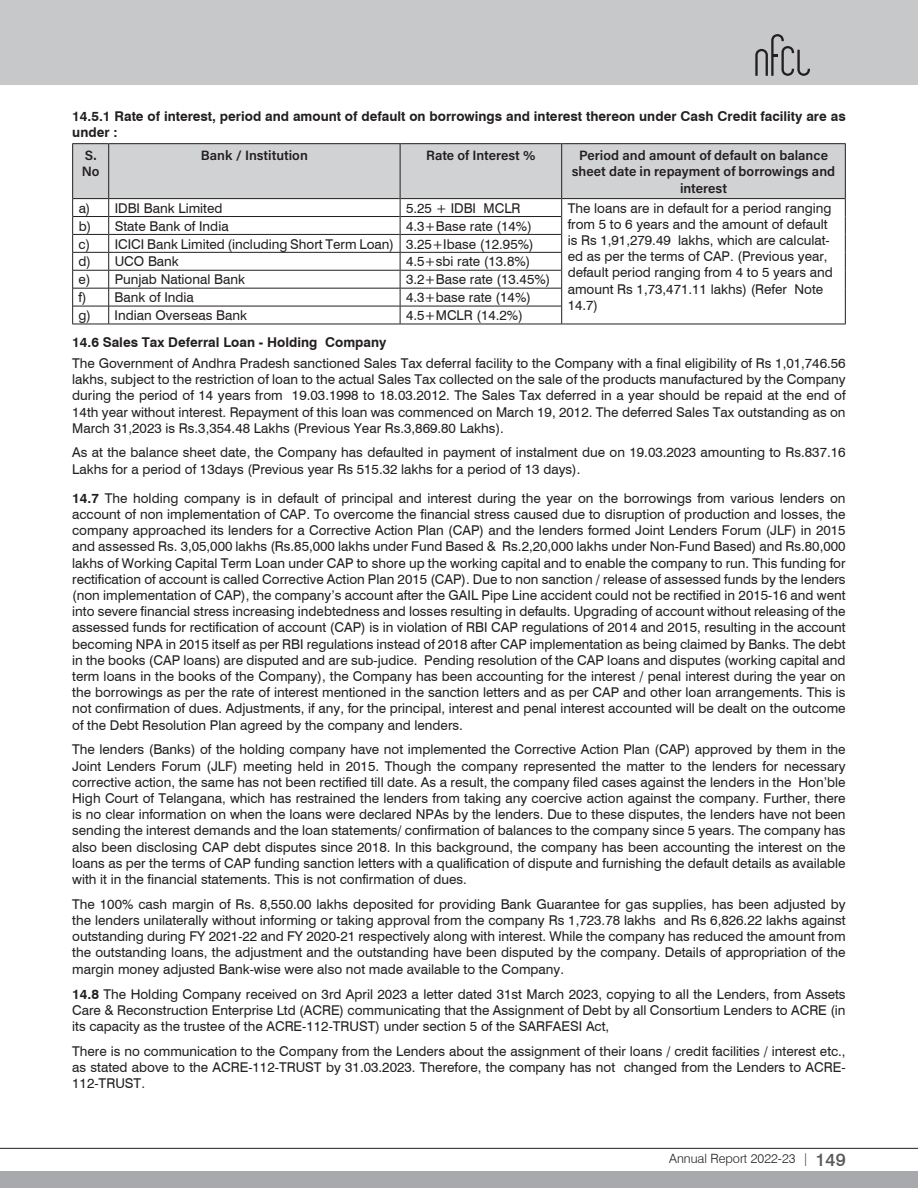
<style>
.page{position:relative;width:918px;height:1188px;background:#fff}
.page>*{position:absolute;margin:0;border:0;box-sizing:border-box;transform-origin:0 0}
.t1{font:13.5px/16.2px "Swiss 721 Cyrillic BT";color:#231f20;text-align:justify}
.t2{font:700 13.5px/16.5px "Swiss 721 Cyrillic BT";color:#231f20}
.t3{font:13.5px/16.5px "Acumin Variable Concept";color:#231f20}
.t4{font:300 12.75px "Swiss 721 BT";color:#231f20}
.s1{font-weight:700}
.s2{font-weight:500;font-size:18px;color:#57585a}
</style>
<div class="page">
<div style="left:0;top:0;width:918px;height:85px;background:#c7c8ca"></div>
<div style="left:0;top:1171px;width:918px;height:17px;background:#a8a9ad"></div>
<hr style="left:0;top:1148px;width:918px;height:1px;background:#231f20">
<svg style="left:755px;top:34px;width:55px;height:42px"></svg>
<hr style="left:72px;top:143px;width:37px;height:1px;background:#231f20">
<hr style="left:109px;top:143px;width:291px;height:1px;background:#231f20">
<hr style="left:400px;top:143px;width:162px;height:1px;background:#231f20">
<hr style="left:562px;top:143px;width:284px;height:1px;background:#231f20">
<hr style="left:562px;top:324px;width:284px;height:1px;background:#231f20">
<hr style="left:72px;top:324px;width:37px;height:1px;background:#231f20">
<hr style="left:109px;top:324px;width:291px;height:1px;background:#231f20">
<hr style="left:400px;top:324px;width:162px;height:1px;background:#231f20">
<svg style="left:72px;top:144px;width:774px;height:180px"></svg>
<p class="t2" style="left:72px;top:108px;width:775px">14.5.1 Rate of interest, period and amount of default on borrowings and interest thereon under Cash Credit facility are as under :</p>
<p class="t3" style="left:82px;top:146px;width:19px">S.<br>No</p>
<p class="t3" style="left:201px;top:146px;width:108px">Bank / Institution</p>
<p class="t3" style="left:426px;top:146px;width:111px">Rate of Interest %</p>
<p class="t3" style="left:572px;top:146px;width:265px;text-align:center">Period and amount of default on balance sheet date in repayment of borrowings and interest</p>
<p class="t1" style="left:79px;top:200px;width:145px">a) IDBI Bank Limited</p>
<p class="t1" style="left:406px;top:200px;width:116px">5.25 + IDBI MCLR</p>
<p class="t1" style="left:568px;top:200px;width:267px;text-align:left">The loans are in default for a period ranging from 5 to 6 years and the amount of default is Rs 1,91,279.49 lakhs, which are calculat&shy;ed as per the terms of CAP. (Previous year, default period ranging from 4 to 5 years and amount Rs 1,73,471.11 lakhs) (Refer Note 14.7)</p>
<p class="t1" style="left:79px;top:218px;width:151px">b) State Bank of India</p>
<p class="t1" style="left:79px;top:217px;width:457px;line-height:17.9px;text-align:left;text-indent:327px">4.3+Base rate (14%) c) ICICI Bank Limited (including Short Term Loan) 3.25+Ibase (12.95%) d) UCO Bank</p>
<p class="t1" style="left:406px;top:253px;width:126px">4.5+sbi rate (13.8%)</p>
<p class="t1" style="left:79px;top:271px;width:168px">e) Punjab National Bank</p>
<p class="t1" style="left:406px;top:271px;width:146px">3.2+Base rate (13.45%)</p>
<p class="t1" style="left:79px;top:289px;width:117px">f) Bank of India</p>
<p class="t1" style="left:406px;top:289px;width:126px">4.3+base rate (14%)</p>
<p class="t1" style="left:79px;top:307px;width:170px">g) Indian Overseas Bank</p>
<p class="t1" style="left:406px;top:307px;width:118px">4.5+MCLR (14.2%)</p>
<p class="t2" style="left:72px;top:334px;width:316px">14.6 Sales Tax Deferral Loan - Holding Company</p>
<p class="t1" style="left:72px;top:355px;width:775px">The Government of Andhra Pradesh sanctioned Sales Tax deferral facility to the Company with a final eligibility of Rs 1,01,746.56 lakhs, subject to the restriction of loan to the actual Sales Tax collected on the sale of the products manufactured by the Company during the period of 14 years from 19.03.1998 to 18.03.2012. The Sales Tax deferred in a year should be repaid at the end of 14th year without interest. Repayment of this loan was commenced on March 19, 2012. The deferred Sales Tax outstanding as on March 31,2023 is Rs.3,354.48 Lakhs (Previous Year Rs.3,869.80 Lakhs).</p>
<p class="t1" style="left:72px;top:444px;width:775px">As at the balance sheet date, the Company has defaulted in payment of instalment due on 19.03.2023 amounting to Rs.837.16<br>Lakhs for a period of 13days (Previous year Rs 515.32 lakhs for a period of 13 days).</p>
<p class="t1" style="left:72px;top:490px;width:775px"><span class="s1">14.7</span> The holding company is in default of principal and interest during the year on the borrowings from various lenders on account of non implementation of CAP. To overcome the financial stress caused due to disruption of production and losses, the company approached its lenders for a Corrective Action Plan (CAP) and the lenders formed Joint Lenders Forum (JLF) in 2015 and assessed Rs. 3,05,000 lakhs (Rs.85,000 lakhs under Fund Based &amp; Rs.2,20,000 lakhs under Non-Fund Based) and Rs.80,000 lakhs of Working Capital Term Loan under CAP to shore up the working capital and to enable the company to run. This funding for rectification of account is called Corrective Action Plan 2015 (CAP). Due to non sanction / release of assessed funds by the lenders (non implementation of CAP), the company’s account after the GAIL Pipe Line accident could not be rectified in 2015-16 and went into severe financial stress increasing indebtedness and losses resulting in defaults. Upgrading of account without releasing of the assessed funds for rectification of account (CAP) is in violation of RBI CAP regulations of 2014 and 2015, resulting in the account becoming NPA in 2015 itself as per RBI regulations instead of 2018 after CAP implementation as being claimed by Banks. The debt in the books (CAP loans) are disputed and are sub-judice. Pending resolution of the CAP loans and disputes (working capital and term loans in the books of the Company), the Company has been accounting for the interest / penal interest during the year on the borrowings as per the rate of interest mentioned in the sanction letters and as per CAP and other loan arrangements. This is not confirmation of dues. Adjustments, if any, for the principal, interest and penal interest accounted will be dealt on the outcome of the Debt Resolution Plan agreed by the company and lenders.</p>
<p class="t1" style="left:72px;top:741px;width:775px">The lenders (Banks) of the holding company have not implemented the Corrective Action Plan (CAP) approved by them in the Joint Lenders Forum (JLF) meeting held in 2015. Though the company represented the matter to the lenders for necessary corrective action, the same has not been rectified till date. As a result, the company filed cases against the lenders in the Hon’ble High Court of Telangana, which has restrained the lenders from taking any coercive action against the company. Further, there is no clear information on when the loans were declared NPAs by the lenders. Due to these disputes, the lenders have not been sending the interest demands and the loan statements/ confirmation of balances to the company since 5 years. The company has also been disclosing CAP debt disputes since 2018. In this background, the company has been accounting the interest on the loans as per the terms of CAP funding sanction letters with a qualification of dispute and furnishing the default details as available with it in the financial statements. This is not confirmation of dues.</p>
<p class="t1" style="left:72px;top:896px;width:775px">The 100% cash margin of Rs. 8,550.00 lakhs deposited for providing Bank Guarantee for gas supplies, has been adjusted by the lenders unilaterally without informing or taking approval from the company Rs 1,723.78 lakhs and Rs 6,826.22 lakhs against outstanding during FY 2021-22 and FY 2020-21 respectively along with interest. While the company has reduced the amount from the outstanding loans, the adjustment and the outstanding have been disputed by the company. Details of appropriation of the margin money adjusted Bank-wise were also not made available to the Company.</p>
<p class="t1" style="left:72px;top:986px;width:775px"><span class="s1">14.8</span> The Holding Company received on 3rd April 2023 a letter dated 31st March 2023, copying to all the Lenders, from Assets Care &amp; Reconstruction Enterprise Ltd (ACRE) communicating that the Assignment of Debt by all Consortium Lenders to ACRE (in its capacity as the trustee of the ACRE-112-TRUST) under section 5 of the SARFAESI Act,</p>
<p class="t1" style="left:72px;top:1043px;width:775px">There is no communication to the Company from the Lenders about the assignment of their loans / credit facilities / interest etc., as stated above to the ACRE-112-TRUST by 31.03.2023. Therefore, the company has not changed from the Lenders to ACRE-112-TRUST.</p>
<p class="t4" style="left:669px;top:1151px;width:178px">Annual Report 2022-23 | <span class="s2">149</span></p>
</div>
